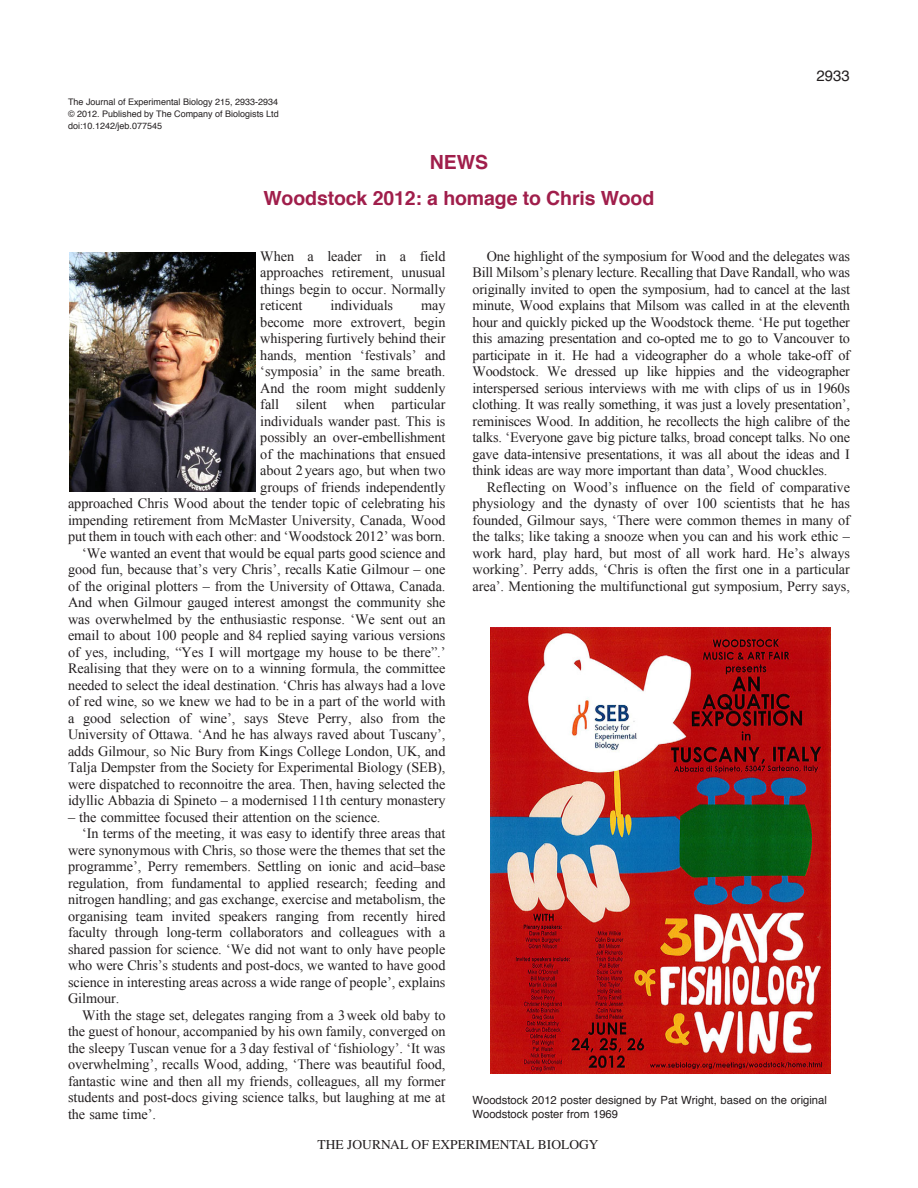
<style>
.page{position:relative;width:918px;height:1188px;background:#fff}
.page>*{position:absolute;margin:0;border:0;box-sizing:border-box;transform-origin:0 0}
.t1{font:700 19.5px/36px "Helvetica";letter-spacing:-.005em;color:#a01e4b;text-align:center}
.t2{font:15px "Helvetica";color:#231f20}
.t3{font:14.25px/16.5px "Times New Roman";letter-spacing:-.005em;color:#231f20;text-align:justify}
.t4{font:13.5px "Times";color:#231f20}
.t5{font:11.25px/14.2px "Helvetica";color:#231f20}
.t6{font:9px/12px "Helvetica";color:#231f20;text-align:justify}
</style>
<div class="page">
<img style="left:69px;top:252px;width:186px;height:240px">
<img style="left:490px;top:628px;width:341px;height:446px">
<p class="t6" style="left:68px;top:96px;width:212px">The Journal of Experimental Biology 215, 2933-2934 © 2012. Published by The Company of Biologists Ltd doi:10.1242/jeb.077545</p>
<h1 class="t1" style="left:264px;top:146px;width:392px">NEWS<br>Woodstock 2012: a homage to Chris Wood</h1>
<p class="t2" style="left:817px;top:69px;width:35px">2933</p>
<p class="t3" style="left:260px;top:248px;width:187px">When a leader in a field approaches retirement, unusual things begin to occur. Normally reticent</p>
<p class="t3" style="left:472px;top:248px;width:379px;text-indent:14px">One highlight of the symposium for Wood and the delegates was Bill Milsom’s plenary lecture. Recalling that Dave Randall, who was originally invited to open the symposium, had to cancel at the last minute, Wood explains that Milsom was called in at the eleventh hour and quickly picked up the Woodstock theme. ‘He put together this amazing presentation and co-opted me to go to Vancouver to participate in it. He had a videographer do a whole take-off of Woodstock. We dressed up like hippies and the videographer interspersed serious interviews with me with clips of us in 1960s clothing. It was really something, it was just a lovely presentation’, reminisces Wood. In addition, he recollects the high calibre of the talks. ‘Everyone gave big picture talks, broad concept talks. No one gave data-intensive presentations, it was all about the ideas and I think ideas are way more important than data’, Wood chuckles.</p>
<p class="t3" style="left:472px;top:479px;width:379px;text-indent:14px">Reflecting on Wood’s influence on the field of comparative physiology and the dynasty of over 100 scientists that he has founded, Gilmour says, ‘There were common themes in many of the talks; like taking a snooze when you can and his work ethic – work hard, play hard, but most of all work hard. He’s always working’. Perry adds, ‘Chris is often the first one in a particular area’. Mentioning the multifunctional gut symposium, Perry says,</p>
<p class="t3" style="left:331px;top:297px;width:64px">individuals</p>
<p class="t3" style="left:68px;top:297px;width:379px;text-align:right">may<br>become more extrovert, begin<br>whispering furtively behind their<br>hands, mention ‘festivals’ and<br>‘symposia’ in the same breath.<br>And the room might suddenly<br>fall silent when particular<br>individuals wander past. This is<br>possibly an over-embellishment<br>of the machinations that ensued<br>about 2years ago, but when two<br>groups of friends independently<br>approached Chris Wood about the tender topic of celebrating his impending retirement from McMaster University, Canada, Wood put them in touch with each other: and ‘Woodstock 2012’ was born. ‘We wanted an event that would be equal parts good science and good fun, because that’s very Chris’, recalls Katie Gilmour – one of the original plotters – from the University of Ottawa, Canada.<br>And when Gilmour gauged interest amongst the community she was overwhelmed by the enthusiastic response. ‘We sent out an email to about 100 people and 84 replied saying various versions of yes, including, “Yes I will mortgage my house to be there”.’ Realising that they were on to a winning formula, the committee needed to select the ideal destination. ‘Chris has always had a love of red wine, so we knew we had to be in a part of the world with a good selection of wine’, says Steve Perry, also from the University of Ottawa. ‘And he has always raved about Tuscany’, adds Gilmour, so Nic Bury from Kings College London, UK, and Talja Dempster from the Society for Experimental Biology (SEB), were dispatched to reconnoitre the area. Then, having selected the idyllic Abbazia di Spineto – a modernised 11th century monastery</p>
<p class="t3" style="left:68px;top:809px;width:314px">– the committee focused their attention on the science.</p>
<p class="t3" style="left:82px;top:825px;width:365px">‘In terms of the meeting, it was easy to identify three areas that</p>
<p class="t3" style="left:68px;top:842px;width:379px">were synonymous with Chris, so those were the themes that set the</p>
<p class="t3" style="left:68px;top:858px;width:379px">programme’, Perry remembers. Settling on ionic and acid–base</p>
<p class="t3" style="left:68px;top:875px;width:379px">regulation, from fundamental to applied research; feeding and</p>
<p class="t3" style="left:68px;top:891px;width:379px">nitrogen handling; and gas exchange, exercise and metabolism, the</p>
<p class="t3" style="left:68px;top:908px;width:379px">organising team invited speakers ranging from recently hired</p>
<p class="t3" style="left:68px;top:924px;width:379px">faculty through long-term collaborators and colleagues with a</p>
<p class="t3" style="left:68px;top:941px;width:379px">shared passion for science. ‘We did not want to only have people</p>
<p class="t3" style="left:68px;top:957px;width:379px">who were Chris’s students and post-docs, we wanted to have good</p>
<p class="t3" style="left:68px;top:974px;width:379px">science in interesting areas across a wide range of people’, explains</p>
<p class="t3" style="left:68px;top:990px;width:53px">Gilmour.</p>
<p class="t3" style="left:82px;top:1007px;width:365px">With the stage set, delegates ranging from a 3week old baby to</p>
<p class="t3" style="left:68px;top:1023px;width:379px">the guest of honour, accompanied by his own family, converged on</p>
<p class="t3" style="left:68px;top:1040px;width:379px">the sleepy Tuscan venue for a 3day festival of ‘fishiology’. ‘It was</p>
<p class="t3" style="left:68px;top:1056px;width:379px">overwhelming’, recalls Wood, adding, ‘There was beautiful food,</p>
<p class="t3" style="left:68px;top:1073px;width:379px">fantastic wine and then all my friends, colleagues, all my former</p>
<p class="t3" style="left:68px;top:1089px;width:379px">students and post-docs giving science talks, but laughing at me at</p>
<p class="t3" style="left:68px;top:1106px;width:89px">the same time’.</p>
<p class="t5" style="left:472px;top:1094px;width:356px">Woodstock 2012 poster designed by Pat Wright, based on the original<br>Woodstock poster from 1969</p>
<p class="t4" style="left:318px;top:1137px;width:282px">THE JOURNAL OF EXPERIMENTAL BIOLOGY</p>
</div>
